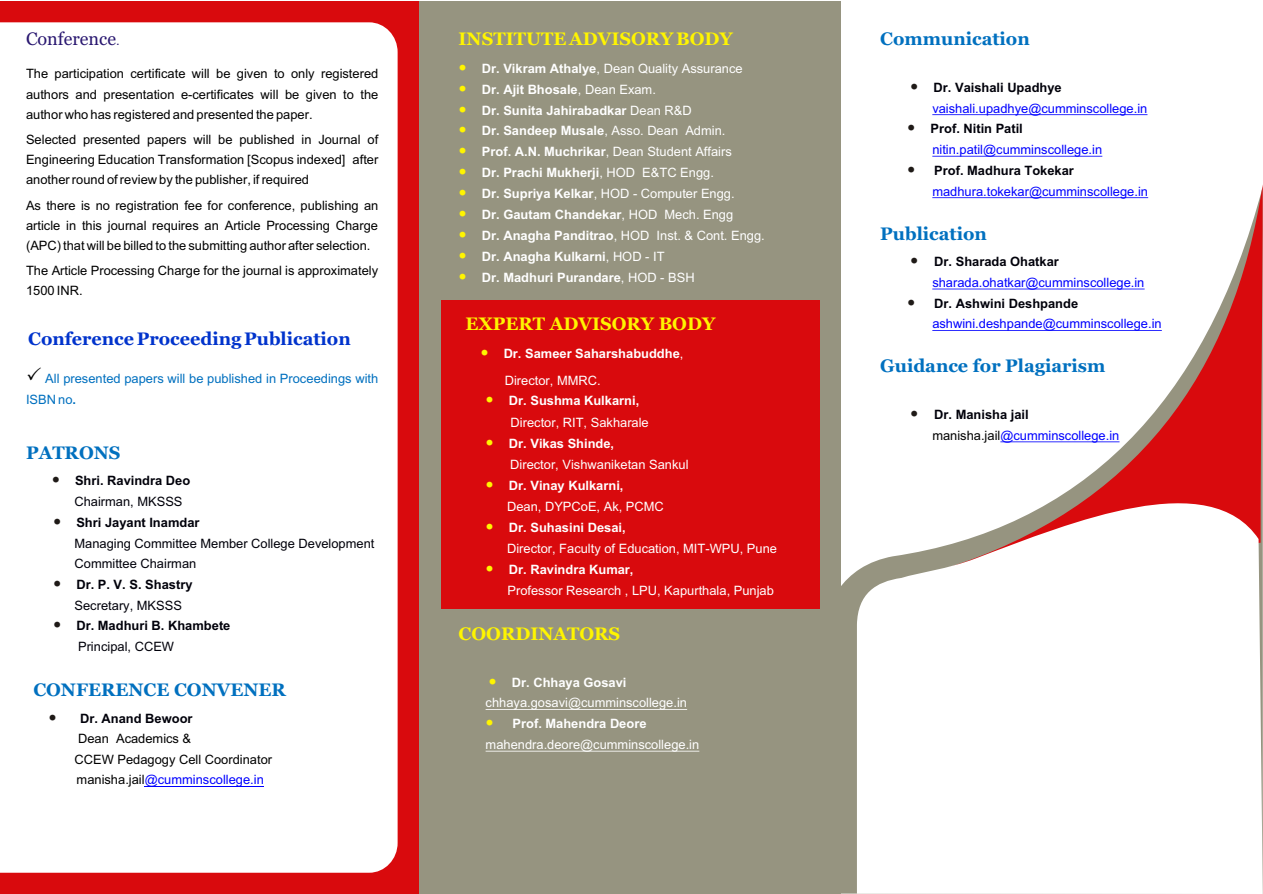
<style>
.page{position:relative;width:1263px;height:894px;background:#fff}
.page>*{position:absolute;margin:0;border:0;box-sizing:border-box;transform-origin:0 0}
.t1{font:18px/20.1px "Utsaah";color:#000;text-align:justify}
.t2{font:700 18px/20.9px "Utsaah";color:#fff}
.t3{font:18px "Utsaah";color:#fff}
.t4{font:18px "Utsaah";color:#00f}
.t5{font:700 18px "Utsaah";color:#00000a}
.t6{font:18px "Utsaah";color:#00000a}
.t7{font:700 18px "Vani";color:#0070bf}
.t8{font:18px/20.1px "Utsaah";color:#0070bf}
.t9{font:700 18px "Vani";color:#fff500}
.t10{font:700 18px "Vani";color:#03c}
.t11{font:18px "Vani";color:#291770}
.s1{font-family:"Utsaah"}
.s2{font-weight:700}
.s3{color:#fff}
.s4{color:#00f}
.s5{font-weight:400}
.s6{color:#000}
</style>
<div class="page">
<div style="left:0;top:1px;width:419px;height:893px;background:#d90a0d"></div>
<div style="left:0;top:22px;width:398px;height:851px;background:#fff"></div>
<div style="left:419px;top:1px;width:422px;height:893px;background:#969480"></div>
<div style="left:441px;top:301px;width:378px;height:308px;background:#d90a0d"></div>
<hr style="left:145px;top:786px;width:119px;height:1px;background:#00f">
<hr style="left:486px;top:709px;width:201px;height:1px;background:#fff">
<hr style="left:486px;top:751px;width:213px;height:1px;background:#fff">
<hr style="left:932px;top:114px;width:216px;height:1px;background:#00f">
<hr style="left:932px;top:156px;width:170px;height:1px;background:#00f">
<svg style="left:841px;top:197px;width:104px;height:697px"></svg>
<svg style="left:945px;top:185px;width:318px;height:281px"></svg>
<svg style="left:857px;top:466px;width:406px;height:428px"></svg>
<svg style="left:28px;top:368px;width:13px;height:13px"></svg>
<svg style="left:53px;top:477px;width:6px;height:6px"></svg>
<svg style="left:54px;top:519px;width:6px;height:5px"></svg>
<svg style="left:54px;top:580px;width:6px;height:6px"></svg>
<svg style="left:54px;top:622px;width:6px;height:6px"></svg>
<svg style="left:50px;top:714px;width:5px;height:6px"></svg>
<svg style="left:912px;top:258px;width:5px;height:6px"></svg>
<svg style="left:909px;top:299px;width:5px;height:6px"></svg>
<svg style="left:912px;top:411px;width:5px;height:6px"></svg>
<p class="t11" style="left:26px;top:31px;width:95px">Conference<span class="s1">.</span></p>
<p class="t1" style="left:26px;top:62px;width:354px">The participation certificate will be given to only registered authors and presentation e-certificates will be given to the author who has registered and presented the paper.</p>
<p class="t1" style="left:26px;top:128px;width:354px">Selected presented papers will be published in Journal of Engineering Education Transformation [Scopus indexed] after another round of review by the publisher, if required</p>
<p class="t1" style="left:26px;top:193px;width:354px">As there is no registration fee for conference, publishing an article in this journal requires an Article Processing Charge (APC) that will be billed to the submitting author after selection.</p>
<p class="t1" style="left:26px;top:259px;width:354px">The Article Processing Charge for the journal is approximately<br>1500 INR.</p>
<p class="t10" style="left:28px;top:332px;width:324px">Conference Proceeding Publication</p>
<p class="t8" style="left:26px;top:367px;width:354px;text-indent:19px">All presented papers will be published in Proceedings with<br>ISBN no<span class="s2">.</span></p>
<p class="t7" style="left:26px;top:445px;width:96px">PATRONS</p>
<p class="t5" style="left:75px;top:469px;width:117px">Shri. Ravindra Deo</p>
<p class="t6" style="left:74px;top:489px;width:110px">Chairman, MKSSS</p>
<p class="t5" style="left:76px;top:510px;width:125px">Shri Jayant Inamdar</p>
<p class="t6" style="left:74px;top:531px;width:302px">Managing Committee Member College Development</p>
<p class="t6" style="left:53px;top:551px;width:145px"><span class="s3">......</span>Committee Chairman</p>
<p class="t5" style="left:76px;top:572px;width:118px">Dr. P. V. S. Shastry</p>
<p class="t6" style="left:75px;top:593px;width:109px">Secretary, MKSSS</p>
<p class="t5" style="left:76px;top:614px;width:156px">Dr. Madhuri B. Khambete</p>
<p class="t6" style="left:78px;top:634px;width:98px">Principal, CCEW</p>
<p class="t7" style="left:33px;top:682px;width:254px">CONFERENCE CONVENER</p>
<p class="t5" style="left:80px;top:706px;width:114px">Dr. Anand Bewoor</p>
<p class="t1" style="left:75px;top:727px;width:199px;text-align:left">Dean Academics &amp;<br>CCEW Pedagogy Cell Coordinator manisha.jail<span class="s4">@cumminscollege.in</span></p>
<p class="t9" style="left:459px;top:31px;width:276px">INSTITUTE ADVISORY BODY</p>
<p class="t2" style="left:482px;top:56px;width:284px">Dr. Vikram Athalye<span class="s5">, Dean Quality Assurance </span>Dr. Ajit Bhosale<span class="s5">, Dean Exam.<br></span>Dr. Sunita Jahirabadkar <span class="s5">Dean R&amp;D<br></span>Dr. Sandeep Musale<span class="s5">, Asso. Dean Admin.<br></span>Prof. A.N. Muchrikar<span class="s5">, Dean Student Affairs<br></span>Dr. Prachi Mukherji<span class="s5">, HOD E&amp;TC Engg.<br></span>Dr. Supriya Kelkar<span class="s5">, HOD - Computer Engg.<br></span>Dr. Gautam Chandekar<span class="s5">, HOD Mech. Engg<br></span>Dr. Anagha Panditrao<span class="s5">, HOD Inst. &amp; Cont. Engg.<br></span>Dr. Anagha Kulkarni<span class="s5">, HOD - IT<br></span>Dr. Madhuri Purandare<span class="s5">, HOD - BSH</span></p>
<p class="t9" style="left:465px;top:317px;width:251px">EXPERT ADVISORY BODY</p>
<p class="t2" style="left:504px;top:338px;width:181px;line-height:27.6px">Dr. Sameer Saharshabuddhe<span class="s5">,<br>Director, MMRC.</span></p>
<p class="t2" style="left:509px;top:389px;width:132px">Dr. Sushma Kulkarni,</p>
<p class="t3" style="left:511px;top:410px;width:140px">Director, RIT, Sakharale</p>
<p class="t2" style="left:509px;top:431px;width:107px">Dr. Vikas Shinde,</p>
<p class="t3" style="left:510px;top:452px;width:180px">Director, Vishwaniketan Sankul</p>
<p class="t2" style="left:509px;top:473px;width:116px">Dr. Vinay Kulkarni,</p>
<p class="t3" style="left:507px;top:494px;width:158px">Dean, DYPCoE, Ak, PCMC</p>
<p class="t2" style="left:509px;top:515px;width:118px">Dr. Suhasini Desai,</p>
<p class="t3" style="left:507px;top:536px;width:271px">Director, Faculty of Education, MIT-WPU, Pune</p>
<p class="t2" style="left:509px;top:557px;width:126px">Dr. Ravindra Kumar,</p>
<p class="t3" style="left:507px;top:578px;width:268px">Professor Research , LPU, Kapurthala, Punjab</p>
<p class="t9" style="left:459px;top:626px;width:163px">COORDINATORS</p>
<p class="t2" style="left:512px;top:670px;width:116px">Dr. Chhaya Gosavi</p>
<p class="t3" style="left:486px;top:691px;width:203px">chhaya.gosavi@cumminscollege.in</p>
<p class="t2" style="left:513px;top:712px;width:135px">Prof. Mahendra Deore</p>
<p class="t3" style="left:486px;top:732px;width:215px">mahendra.deore@cumminscollege.in</p>
<p class="t7" style="left:880px;top:31px;width:151px">Communication</p>
<p class="t5" style="left:934px;top:75px;width:130px">Dr. Vaishali Upadhye</p>
<p class="t5" style="left:931px;top:117px;width:94px">Prof. Nitin Patil</p>
<p class="t5" style="left:934px;top:158px;width:141px">Prof. Madhura Tokekar</p>
<p class="t4" style="left:932px;top:96px;width:217px">vaishali.upadhye@cumminscollege.in</p>
<p class="t4" style="left:932px;top:137px;width:171px">nitin.patil@cumminscollege.in</p>
<p class="t4" style="left:932px;top:179px;width:217px">madhura.tokekar@cumminscollege.in</p>
<p class="t7" style="left:880px;top:226px;width:108px">Publication</p>
<p class="t5" style="left:934px;top:250px;width:126px">Dr. Sharada Ohatkar</p>
<p class="t5" style="left:934px;top:291px;width:145px">Dr. Ashwini Deshpande</p>
<p class="t4" style="left:932px;top:270px;width:214px">sharada.ohatkar@cumminscollege.in</p>
<p class="t4" style="left:932px;top:312px;width:231px">ashwini.deshpande@cumminscollege.in</p>
<p class="t7" style="left:880px;top:359px;width:227px">Guidance for Plagiarism</p>
<p class="t5" style="left:934px;top:402px;width:96px">Dr. Manisha jail</p>
<p class="t4" style="left:932px;top:423px;width:189px"><span class="s6">manisha.jail</span>@cumminscollege.in</p>
</div>
